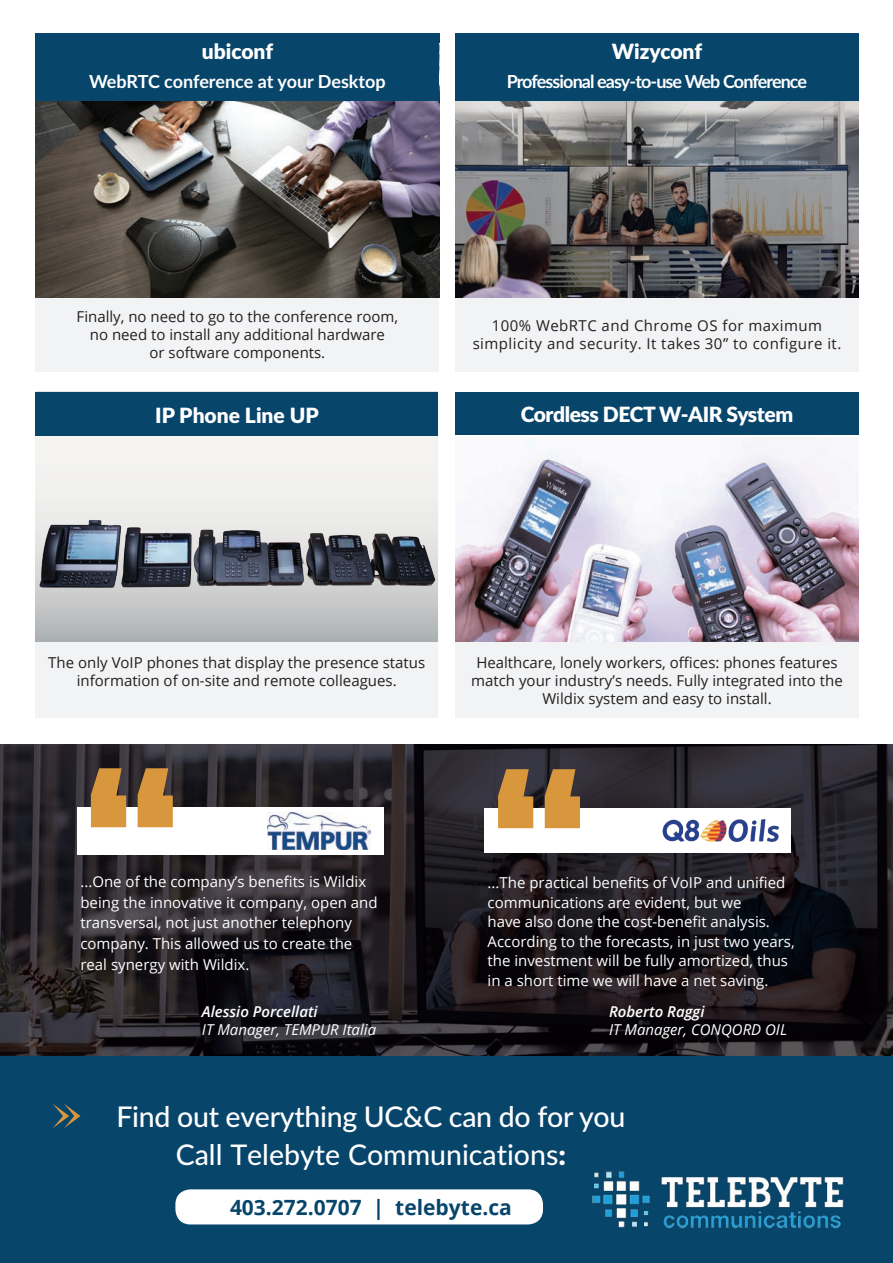
<style>
.page{position:relative;width:893px;height:1263px;background:#fff}
.page>*{position:absolute;margin:0;border:0;box-sizing:border-box;transform-origin:0 0}
.t1{font:500 28.5px/38.4px "Lato";color:#fff;text-align:center}
.t2{font:900 21px "Lato";letter-spacing:-.01em;color:#fff}
.t3{font:700 21px "Open Sans";color:#08456b}
.t4{font:700 18px "Lato";letter-spacing:-.05em;color:#fff}
.t5{font:700 18px "Lato";color:#fff}
.t6{font:15px/19.5px "Open Sans";color:#fff}
.t7{font:15px/18px "Open Sans";color:#231f20;text-align:center}
.t8{font:15px/18px "Open Sans";letter-spacing:.03em;color:#231f20;text-align:center}
.t9{font:italic 15px "Open Sans";color:#fff}
.t10{font:italic 600 15px "Open Sans";color:#fff}
.s1{font-weight:900}
</style>
<div class="page">
<svg style="left:0;top:744px;width:893px;height:312px;background:#221f24"></svg>
<img style="left:455px;top:440px;width:404px;height:202px">
<img style="left:35px;top:101px;width:404px;height:197px">
<img style="left:455px;top:101px;width:404px;height:197px">
<div style="left:35px;top:34px;width:404px;height:67px;background:#08456b"></div>
<div style="left:455px;top:34px;width:404px;height:67px;background:#08456b"></div>
<div style="left:35px;top:298px;width:404px;height:74px;background:#f2f3f4"></div>
<div style="left:455px;top:298px;width:404px;height:74px;background:#f2f3f4"></div>
<svg style="left:35px;top:436px;width:403px;height:206px"></svg>
<img style="left:35px;top:491px;width:403px;height:103px">
<div style="left:35px;top:392px;width:403px;height:44px;background:#08456b"></div>
<div style="left:455px;top:392px;width:404px;height:43px;background:#08456b"></div>
<div style="left:35px;top:642px;width:403px;height:76px;background:#f2f3f4"></div>
<div style="left:455px;top:642px;width:404px;height:76px;background:#f2f3f4"></div>
<div style="left:0;top:1056px;width:893px;height:207px;background:#08456b"></div>
<div style="left:175px;top:1189px;width:368px;height:35px;background:#fff;border-radius:15px"></div>
<div style="left:78px;top:808px;width:306px;height:47px;background:#fff"></div>
<img style="left:267px;top:813px;width:104px;height:36px">
<svg style="left:91px;top:768px;width:82px;height:59px;background:#b68444"></svg>
<div style="left:484px;top:808px;width:306px;height:45px;background:#fff"></div>
<svg style="left:498px;top:769px;width:82px;height:59px;background:#b48444"></svg>
<img style="left:657px;top:819px;width:127px;height:35px">
<svg style="left:53px;top:1104px;width:27px;height:24px"></svg>
<img style="left:592px;top:1171px;width:252px;height:58px">
<h2 class="t2" style="left:202px;top:36px;width:73px">ubiconf</h2>
<p class="t5" style="left:89px;top:68px;width:298px">WebRTC conference at your Desktop</p>
<h2 class="t2" style="left:612px;top:36px;width:92px">Wizyconf</h2>
<p class="t4" style="left:507px;top:68px;width:302px">Professional easy-to-use Web Conference</p>
<p class="t7" style="left:77px;top:308px;width:323px">Finally, no need to go to the conference room, no need to install any additional hardware<br>or software components.</p>
<p class="t8" style="left:473px;top:317px;width:370px">100% WebRTC and Chrome OS for maximum simplicity and security. It takes 30” to configure it.</p>
<h2 class="t2" style="left:155px;top:399px;width:165px">IP Phone Line UP</h2>
<h2 class="t2" style="left:521px;top:399px;width:274px">Cordless DECT W-AIR System</h2>
<p class="t7" style="left:48px;top:653px;width:378px">The only VoIP phones that display the presence status information of on-site and remote colleagues.</p>
<p class="t7" style="left:471px;top:653px;width:373px">Healthcare, lonely workers, offices: phones features match your industry’s needs. Fully integrated into the<br>Wildix system and easy to install.</p>
<p class="t6" style="left:80px;top:871px;width:299px;line-height:20.5px">...One of the company’s benefits is Wildix being the innovative it company, open and transversal, not just another telephony company. This allowed us to create the real synergy with Wildix.</p>
<p class="t10" style="left:202px;top:1001px;width:117px">Alessio Porcellati</p>
<p class="t9" style="left:202px;top:1019px;width:176px">IT Manager, TEMPUR Italia</p>
<p class="t6" style="left:488px;top:873px;width:309px">...The practical benefits of VoIP and unified communications are evident, but we<br>have also done the cost-benefit analysis.<br>According to the forecasts, in just two years, the investment will be fully amortized, thus in a short time we will have a net saving.</p>
<p class="t10" style="left:609px;top:1001px;width:97px">Roberto Raggi</p>
<p class="t9" style="left:609px;top:1019px;width:180px">IT Manager, CONQORD OIL</p>
<h1 class="t1" style="left:116px;top:1096px;width:511px">Find out everything UC&amp;C can do for you<br>Call Telebyte Communications<span class="s1">:</span></h1>
<h2 class="t3" style="left:230px;top:1192px;width:283px">403.272.0707 | telebyte.ca</h2>
</div>
